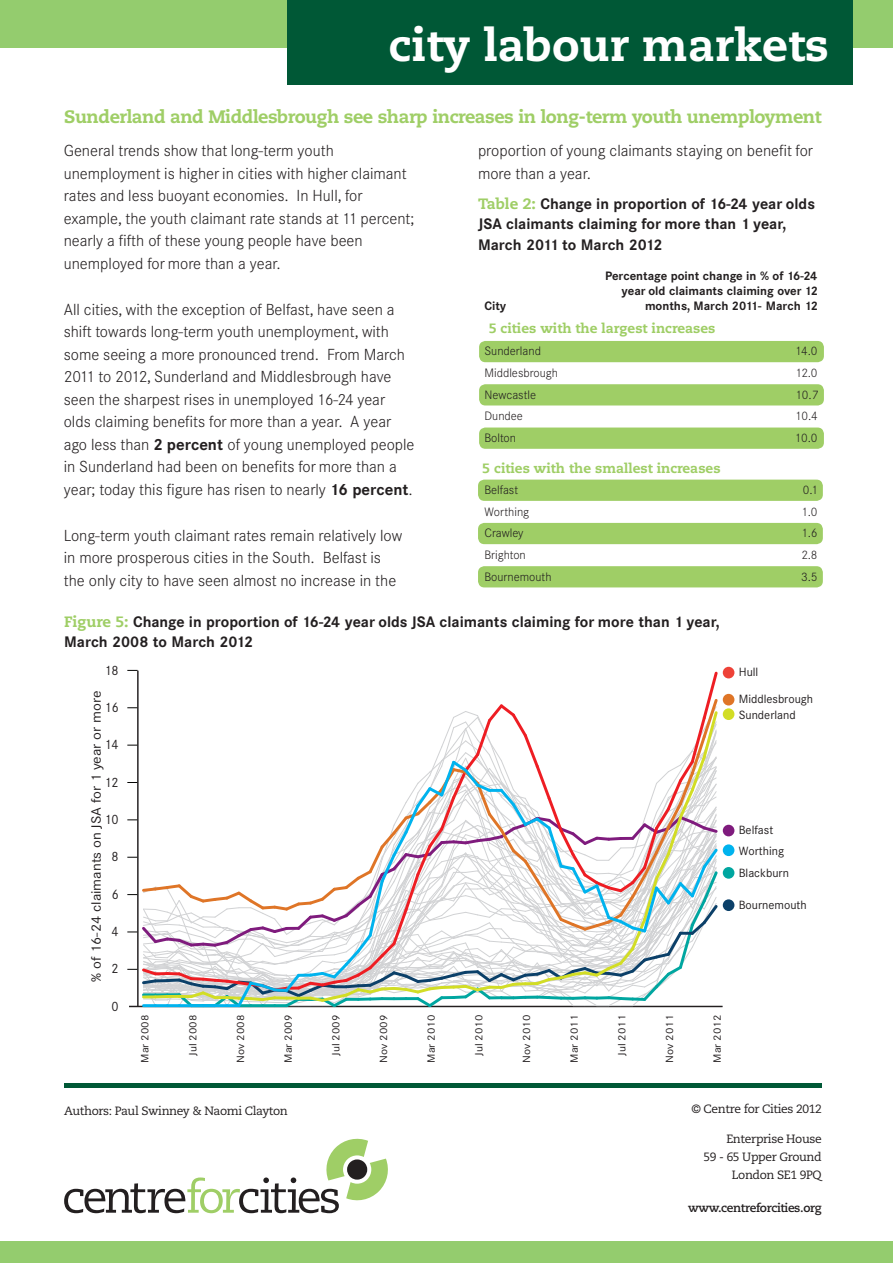
<style>
.page{position:relative;width:893px;height:1263px;background:#fff}
.page>*{position:absolute;margin:0;border:0;box-sizing:border-box;transform-origin:0 0}
.t1{font:800 45px "Caecilia LT Std";color:#fff}
.t2{font:800 18px "Caecilia LT Std";letter-spacing:-.025em;color:#9fce66}
.t3{font:300 15.75px/22.5px "Corporate SBQ";color:#231f20}
.t4{font:700 15px/19.5px "Corporate SBQ";color:#231f20}
.t5{font:800 13.5px "Caecilia LT Std";color:#9fce66}
.t6{font:13.2px "Corporate SBQ";color:#231f20;scale:1.11 1}
.t7{font:13.2px "Corporate SBQ";color:#231f20;scale:.95 1}
.t8{font:300 12px "Corporate SBQ";color:#231f20}
.t9{font:12px "Caecilia LT Std";letter-spacing:-.03em;color:#231f20}
.t10{font:700 12px/15px "Corporate SBQ";color:#231f20;text-align:right}
.t11{font:700 12px "Caecilia LT Std";letter-spacing:-.03em;color:#231f20}
.t12{font:11.7px/16px "Corporate SBQ";color:#231f20}
.t13{font:10.35px "Corporate SBQ";color:#231f20;scale:1.11 1}
.s1{font-weight:700}
.s2{font-family:"Caecilia LT Std";font-weight:800;color:#9fce66}
</style>
<div class="page">
<div style="left:478px;top:480px;width:345px;height:21px;background:#9fce66;border-radius:6px"></div>
<div style="left:478px;top:523px;width:345px;height:21px;background:#9fce66;border-radius:6px"></div>
<div style="left:478px;top:566px;width:345px;height:21px;background:#9fce66;border-radius:6px"></div>
<div style="left:0;top:0;width:893px;height:47px;background:#94cc6e"></div>
<div style="left:287px;top:0;width:566px;height:85px;background:#005836"></div>
<svg style="left:64px;top:1138px;width:324px;height:75px"></svg>
<div style="left:64px;top:1083px;width:757px;height:5px;background:#005836"></div>
<div style="left:0;top:1242px;width:893px;height:21px;background:#94cc6e"></div>
<div style="left:479px;top:341px;width:345px;height:21px;background:#9fce66;border-radius:6px"></div>
<div style="left:479px;top:384px;width:345px;height:21px;background:#9fce66;border-radius:6px"></div>
<div style="left:479px;top:427px;width:345px;height:22px;background:#9fce66;border-radius:6px"></div>
<hr style="left:129px;top:1006px;width:593px;height:1px;background:#231f20">
<svg style="left:128px;top:669px;width:592px;height:339px"></svg>
<div style="left:723px;top:667px;width:11px;height:11px;background:#ee4238;border-radius:50%"></div>
<div style="left:723px;top:694px;width:11px;height:11px;background:#df7527;border-radius:50%"></div>
<div style="left:723px;top:867px;width:11px;height:12px;background:#00a6a0;border-radius:50%"></div>
<div style="left:723px;top:899px;width:11px;height:12px;background:#0b4069;border-radius:50%"></div>
<div style="left:723px;top:825px;width:11px;height:11px;background:#7f1b7d;border-radius:50%"></div>
<div style="left:723px;top:844px;width:11px;height:12px;background:#00b3ee;border-radius:50%"></div>
<div style="left:723px;top:708px;width:11px;height:12px;background:#d2dd25;border-radius:50%"></div>
<p class="t1" style="left:389px;top:17px;width:441px">city labour markets</p>
<p class="t2" style="left:64px;top:106px;width:759px">Sunderland and Middlesbrough see sharp increases in long-term youth unemployment</p>
<p class="t3" style="left:64px;top:140px;width:352px">General trends show that long-term youth unemployment is higher in cities with higher claimant rates and less buoyant economies. In Hull, for example, the youth claimant rate stands at 11 percent; nearly a fifth of these young people have been unemployed for more than a year.</p>
<p class="t3" style="left:64px;top:298px;width:352px">All cities, with the exception of Belfast, have seen a shift towards long-term youth unemployment, with some seeing a more pronounced trend. From March 2011 to 2012, Sunderland and Middlesbrough have seen the sharpest rises in unemployed 16-24 year olds claiming benefits for more than a year. A year ago less than <span class="s1">2 percent</span> of young unemployed people in Sunderland had been on benefits for more than a year; today this figure has risen to nearly <span class="s1">16 percent</span>.</p>
<p class="t3" style="left:64px;top:524px;width:340px">Long-term youth claimant rates remain relatively low in more prosperous cities in the South. Belfast is the only city to have seen almost no increase in the</p>
<p class="t3" style="left:478px;top:140px;width:337px">proportion of young claimants staying on benefit for more than a year.</p>
<p class="t4" style="left:478px;top:194px;width:339px"><span class="s2">Table 2:</span> Change in proportion of 16-24 year olds<br>JSA claimants claiming for more than 1 year,</p>
<p class="t4" style="left:478px;top:235px;width:186px">March 2011 to March 2012</p>
<p class="t10" style="left:605px;top:269px;width:214px">Percentage point change in % of 16-24 year old claimants claiming over 12 months, March 2011- March 12</p>
<p class="t5" style="left:489px;top:320px;width:228px">5 cities with the largest increases</p>
<p class="t8" style="left:484px;top:344px;width:58px">Sunderland</p>
<p class="t8" style="left:795px;top:344px;width:23px">14.0</p>
<p class="t8" style="left:484px;top:366px;width:75px">Middlesbrough</p>
<p class="t8" style="left:796px;top:366px;width:23px">12.0</p>
<p class="t8" style="left:484px;top:387px;width:53px">Newcastle</p>
<p class="t8" style="left:796px;top:387px;width:24px">10.7</p>
<p class="t8" style="left:484px;top:409px;width:40px">Dundee</p>
<p class="t8" style="left:796px;top:409px;width:24px">10.4</p>
<p class="t8" style="left:484px;top:431px;width:33px">Bolton</p>
<p class="t8" style="left:795px;top:431px;width:24px">10.0</p>
<p class="t5" style="left:482px;top:459px;width:240px">5 cities with the smallest increases</p>
<p class="t8" style="left:484px;top:483px;width:35px">Belfast</p>
<p class="t8" style="left:803px;top:483px;width:17px">0.1</p>
<p class="t8" style="left:484px;top:505px;width:46px">Worthing</p>
<p class="t8" style="left:802px;top:505px;width:17px">1.0</p>
<p class="t8" style="left:484px;top:526px;width:41px">Crawley</p>
<p class="t8" style="left:802px;top:526px;width:17px">1.6</p>
<p class="t8" style="left:484px;top:548px;width:43px">Brighton</p>
<p class="t8" style="left:801px;top:548px;width:18px">2.8</p>
<p class="t8" style="left:484px;top:570px;width:69px">Bournemouth</p>
<p class="t8" style="left:801px;top:570px;width:18px">3.5</p>
<p class="t10" style="left:484px;top:299px;width:23px">City</p>
<p class="t4" style="left:64px;top:612px;width:657px"><span class="s2">Figure 5:</span> Change in proportion of 16-24 year olds JSA claimants claiming for more than 1 year,</p>
<p class="t4" style="left:64px;top:632px;width:191px">March 2008 to March 2012</p>
<p class="t7" style="left:105px;top:662px;width:16px">18</p>
<p class="t12" style="left:739px;top:664px;width:21px">Hull</p>
<p class="t12" style="left:739px;top:691px;width:76px">Middlesbrough<br>Sunderland</p>
<p class="t6" style="left:89px;top:982px;width:264px;rotate:-90deg">% of 16-24 claimants on JSA for 1 year or more</p>
<p class="t7" style="left:105px;top:700px;width:16px">16</p>
<p class="t7" style="left:105px;top:737px;width:16px">14</p>
<p class="t7" style="left:105px;top:774px;width:16px">12</p>
<p class="t7" style="left:105px;top:812px;width:16px">10</p>
<p class="t12" style="left:739px;top:819px;width:47px;line-height:20.7px">Belfast<br>Worthing</p>
<p class="t7" style="left:112px;top:849px;width:9px">8</p>
<p class="t12" style="left:739px;top:865px;width:52px">Blackburn</p>
<p class="t7" style="left:112px;top:886px;width:9px">6</p>
<p class="t12" style="left:739px;top:897px;width:69px">Bournemouth</p>
<p class="t7" style="left:112px;top:923px;width:9px">4</p>
<p class="t7" style="left:112px;top:961px;width:9px">2</p>
<p class="t7" style="left:112px;top:998px;width:9px">0</p>
<p class="t13" style="left:139px;top:1063px;width:45px;rotate:-90deg">Mar 2008</p>
<p class="t13" style="left:187px;top:1056px;width:38px;rotate:-90deg">Jul 2008</p>
<p class="t13" style="left:234px;top:1063px;width:45px;rotate:-90deg">Nov 2008</p>
<p class="t13" style="left:282px;top:1063px;width:45px;rotate:-90deg">Mar 2009</p>
<p class="t13" style="left:330px;top:1056px;width:38px;rotate:-90deg">Jul 2009</p>
<p class="t13" style="left:377px;top:1063px;width:45px;rotate:-90deg">Nov 2009</p>
<p class="t13" style="left:425px;top:1063px;width:45px;rotate:-90deg">Mar 2010</p>
<p class="t13" style="left:473px;top:1056px;width:38px;rotate:-90deg">Jul 2010</p>
<p class="t13" style="left:520px;top:1063px;width:45px;rotate:-90deg">Nov 2010</p>
<p class="t13" style="left:568px;top:1063px;width:44px;rotate:-90deg">Mar 2011</p>
<p class="t13" style="left:616px;top:1056px;width:38px;rotate:-90deg">Jul 2011</p>
<p class="t13" style="left:663px;top:1063px;width:45px;rotate:-90deg">Nov 2011</p>
<p class="t13" style="left:711px;top:1063px;width:45px;rotate:-90deg">Mar 2012</p>
<p class="t9" style="left:64px;top:1104px;width:225px">Authors: Paul Swinney &amp; Naomi Clayton</p>
<p class="t9" style="left:691px;top:1102px;width:132px">© Centre for Cities 2012</p>
<p class="t9" style="left:726px;top:1132px;width:97px">Enterprise House</p>
<p class="t9" style="left:704px;top:1150px;width:120px">59 - 65 Upper Ground</p>
<p class="t9" style="left:732px;top:1168px;width:91px">London SE1 9PQ</p>
<p class="t11" style="left:688px;top:1200px;width:135px">www.centreforcities.org</p>
</div>
